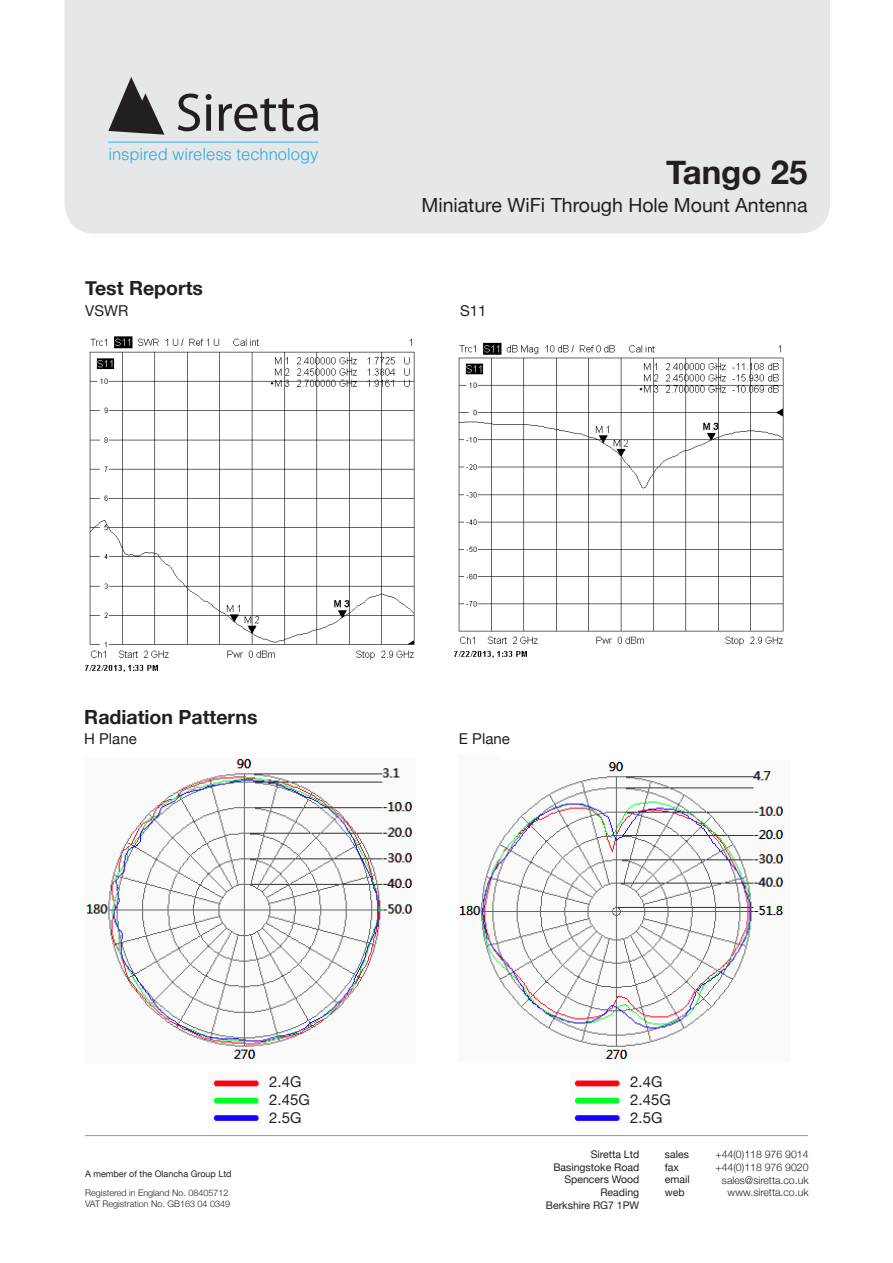
<style>
.page{position:relative;width:893px;height:1263px;background:#fff}
.page>*{position:absolute;margin:0;border:0;box-sizing:border-box;transform-origin:0 0}
.t1{font:700 33px "Helvetica Neue";color:#231f20}
.t2{font:19.5px "Helvetica Neue";color:#231f20}
.t3{font:700 19.5px "Helvetica Neue";color:#231f20}
.t4{font:300 16.5px "Helvetica";color:#26aae1}
.t5{font:15px/18px "Helvetica Neue";color:#231f20}
.t6{font:10.5px/12.6px "Helvetica Neue";color:#231f20;text-align:right}
.t7{font:300 10.5px/12.6px "Helvetica Neue";color:#231f20;text-align:right}
.t8{font:300 9px/10.8px "Helvetica Neue";color:#231f20}
.t9{font:9px "Helvetica Neue";color:#231f20}
</style>
<div class="page">
<div style="left:65px;top:0;width:765px;height:234px;background:#e6e7e9"></div>
<hr style="left:85px;top:1135px;width:723px;height:1px;background:#939598">
<svg style="left:108px;top:77px;width:56px;height:58px;background:#848384"></svg>
<svg style="left:178px;top:94px;width:22px;height:37px"></svg>
<svg style="left:206px;top:94px;width:6px;height:37px"></svg>
<svg style="left:219px;top:98px;width:99px;height:33px;background:#a09fa1"></svg>
<hr style="left:108px;top:142px;width:210px;height:1px;background:#26aae1">
<img style="left:213px;top:1080px;width:46px;height:41px">
<img style="left:86px;top:759px;width:326px;height:300px">
<img style="left:86px;top:759px;width:38px;height:65px">
<img style="left:459px;top:762px;width:324px;height:297px">
<img style="left:459px;top:762px;width:42px;height:60px">
<img style="left:574px;top:1080px;width:46px;height:41px">
<img style="left:85px;top:336px;width:330px;height:336px">
<img style="left:455px;top:342px;width:329px;height:316px">
<h3 class="t4" style="left:108px;top:148px;width:212px">inspired wireless technology</h3>
<h1 class="t1" style="left:666px;top:159px;width:143px">Tango 25</h1>
<h2 class="t2" style="left:421px;top:197px;width:388px">Miniature WiFi Through Hole Mount Antenna</h2>
<h2 class="t3" style="left:85px;top:281px;width:119px">Test Reports</h2>
<h3 class="t5" style="left:85px;top:301px;width:45px">VSWR</h3>
<h3 class="t5" style="left:460px;top:301px;width:28px">S11</h3>
<h2 class="t3" style="left:84px;top:710px;width:175px">Radiation Patterns</h2>
<h3 class="t5" style="left:84px;top:729px;width:54px">H Plane</h3>
<h3 class="t5" style="left:459px;top:729px;width:52px">E Plane</h3>
<p class="t9" style="left:85px;top:1170px;width:148px">A member of the Olancha Group Ltd</p>
<p class="t8" style="left:85px;top:1189px;width:146px">Registered in England No. 08405712<br>VAT Registration No. GB163 04 0349</p>
<h3 class="t5" style="left:269px;top:1073px;width:42px">2.4G<br>2.45G<br>2.5G</h3>
<h3 class="t5" style="left:630px;top:1073px;width:42px">2.4G<br>2.45G<br>2.5G</h3>
<p class="t6" style="left:546px;top:1149px;width:95px">Siretta Ltd<br>Basingstoke Road<br>Spencers Wood<br>Reading<br>Berkshire RG7 1PW</p>
<p class="t6" style="left:665px;top:1149px;width:26px;text-align:left">sales fax email web</p>
<p class="t7" style="left:715px;top:1149px;width:95px">+44(0)118 976 9014 +44(0)118 976 9020 sales@siretta.co.uk www.siretta.co.uk</p>
</div>
